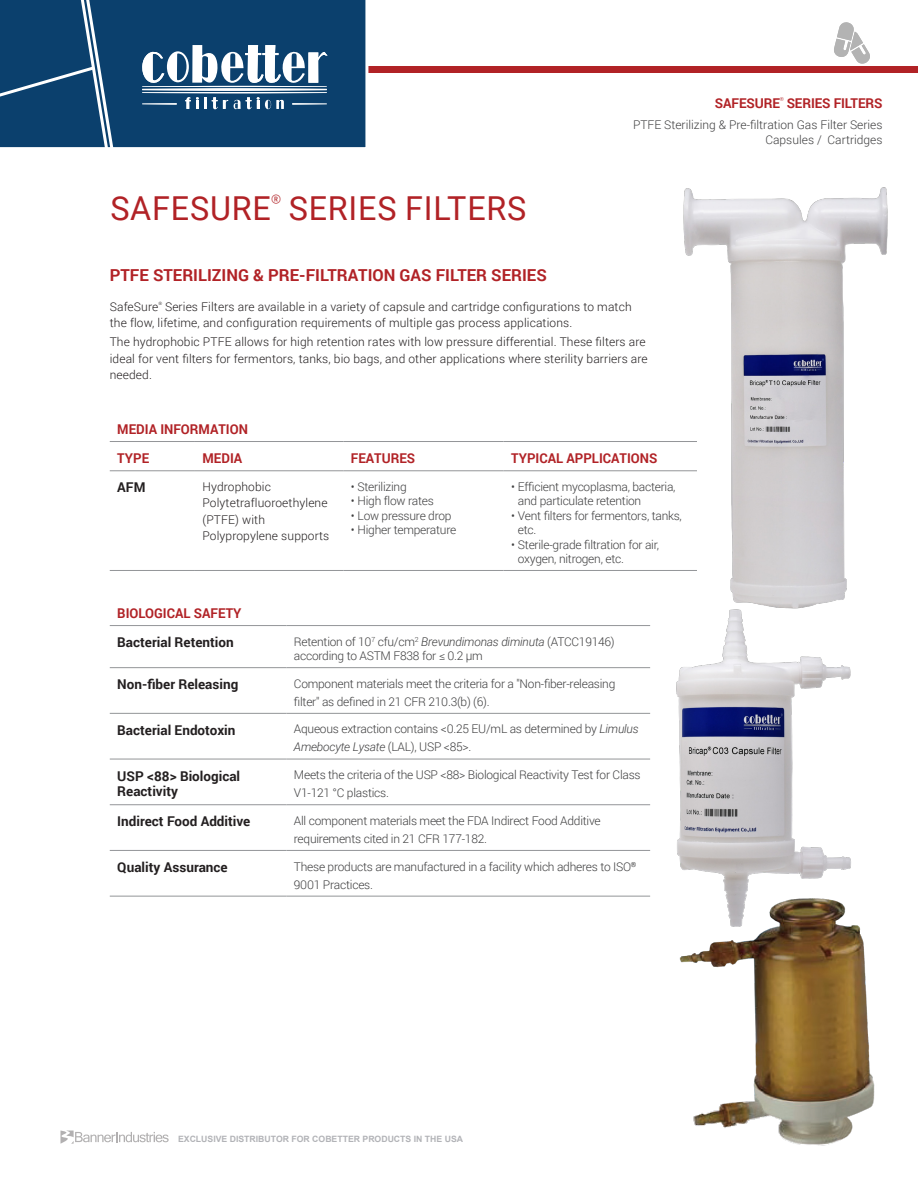
<style>
.page{position:relative;width:918px;height:1188px;background:#fff}
.page>*{position:absolute;margin:0;border:0;box-sizing:border-box;transform-origin:0 0}
.t1{font:33px "Roboto";letter-spacing:.025em;color:#b12226}
.t2{font:700 16.5px "Roboto";color:#b12226}
.t3{font:700 13.5px/15px "Roboto";color:#231f20}
.t4{font:700 13.5px/29.2px "Roboto";color:#b12226}
.t5{font:300 12px/18px "Roboto";letter-spacing:-.02em;color:#3e3e3f}
.t6{font:300 12px/16.5px "Roboto";letter-spacing:.01em;color:#231f20}
.t7{font:300 12px/14.4px "Roboto";color:#3e3e3f;text-align:right}
.t8{font:700 8.7px "Arial";color:#b2b3b7}
.s1{font-style:italic}
</style>
<div class="page">
<img style="left:679px;top:187px;width:209px;height:415px">
<img style="left:676px;top:602px;width:175px;height:288px">
<div style="left:330px;top:66px;width:588px;height:7px;background:#b12226"></div>
<div style="left:119px;top:0;width:249px;height:148px;background:#0b406d"></div>
<svg style="left:0;top:0;width:119px;height:148px;background:#1c4d77"></svg>
<svg style="left:142px;top:45px;width:186px;height:65px"></svg>
<svg style="left:60px;top:1131px;width:109px;height:13px"></svg>
<hr style="left:110px;top:441px;width:85px;height:1px;background:#939598">
<hr style="left:195px;top:441px;width:148px;height:1px;background:#939598">
<hr style="left:343px;top:441px;width:161px;height:1px;background:#939598">
<hr style="left:504px;top:441px;width:193px;height:1px;background:#939598">
<hr style="left:110px;top:470px;width:85px;height:1px;background:#939598">
<hr style="left:195px;top:470px;width:148px;height:1px;background:#939598">
<hr style="left:343px;top:470px;width:161px;height:1px;background:#939598">
<hr style="left:504px;top:470px;width:193px;height:1px;background:#939598">
<hr style="left:195px;top:570px;width:148px;height:1px;background:#939598">
<hr style="left:343px;top:570px;width:161px;height:1px;background:#939598">
<hr style="left:110px;top:570px;width:85px;height:1px;background:#939598">
<hr style="left:504px;top:570px;width:193px;height:1px;background:#939598">
<svg style="left:834px;top:22px;width:36px;height:42px"></svg>
<img style="left:679px;top:890px;width:196px;height:256px">
<hr style="left:286px;top:625px;width:364px;height:1px;background:#939598">
<hr style="left:286px;top:667px;width:364px;height:1px;background:#939598">
<hr style="left:286px;top:713px;width:364px;height:1px;background:#939598">
<hr style="left:286px;top:759px;width:364px;height:1px;background:#939598">
<hr style="left:286px;top:804px;width:364px;height:1px;background:#939598">
<hr style="left:286px;top:850px;width:364px;height:1px;background:#939598">
<hr style="left:286px;top:896px;width:364px;height:1px;background:#939598">
<hr style="left:110px;top:625px;width:176px;height:1px;background:#939598">
<hr style="left:110px;top:667px;width:176px;height:1px;background:#939598">
<hr style="left:110px;top:713px;width:176px;height:1px;background:#939598">
<hr style="left:110px;top:759px;width:176px;height:1px;background:#939598">
<hr style="left:110px;top:804px;width:176px;height:1px;background:#939598">
<hr style="left:110px;top:850px;width:176px;height:1px;background:#939598">
<hr style="left:110px;top:896px;width:176px;height:1px;background:#939598">
<p class="t4" style="left:715px;top:88px;width:169px">SAFESURE<sup>®</sup> SERIES FILTERS</p>
<h1 class="t1" style="left:110px;top:186px;width:418px">SAFESURE<sup>®</sup> SERIES FILTERS</h1>
<p class="t7" style="left:633px;top:117px;width:251px">PTFE Sterilizing &amp; Pre-filtration Gas Filter Series<br>Capsules / Cartridges</p>
<h2 class="t2" style="left:110px;top:263px;width:439px">PTFE STERILIZING &amp; PRE-FILTRATION GAS FILTER SERIES</h2>
<p class="t6" style="left:110px;top:298px;width:523px">SafeSure<sup>®</sup> Series Filters are available in a variety of capsule and cartridge configurations to match the flow, lifetime, and configuration requirements of multiple gas process applications.</p>
<p class="t6" style="left:110px;top:333px;width:540px">The hydrophobic PTFE allows for high retention rates with low pressure differential. These filters are ideal for vent filters for fermentors, tanks, bio bags, and other applications where sterility barriers are needed.</p>
<p class="t4" style="left:117px;top:414px;width:132px">MEDIA INFORMATION<br>TYPE</p>
<p class="t4" style="left:202px;top:443px;width:41px">MEDIA</p>
<p class="t4" style="left:351px;top:443px;width:66px">FEATURES</p>
<p class="t4" style="left:511px;top:443px;width:148px">TYPICAL APPLICATIONS</p>
<p class="t3" style="left:117px;top:480px;width:30px">AFM</p>
<p class="t6" style="left:202px;top:478px;width:128px">Hydrophobic<br>Polytetrafluoroethylene (PTFE) with<br>Polypropylene supports</p>
<p class="t5" style="left:351px;top:477px;width:57px">• Sterilizing</p>
<p class="t5" style="left:351px;top:492px;width:85px">• High flow rates</p>
<p class="t5" style="left:351px;top:506px;width:102px">• Low pressure drop</p>
<p class="t5" style="left:351px;top:520px;width:107px">• Higher temperature</p>
<p class="t5" style="left:518px;top:479px;width:159px;line-height:14.4px;text-indent:-7px">• Efficient mycoplasma, bacteria, and particulate retention</p>
<p class="t5" style="left:518px;top:508px;width:165px;line-height:14.4px;text-indent:-7px">• Vent filters for fermentors, tanks, etc.</p>
<p class="t5" style="left:518px;top:537px;width:143px;line-height:14.4px;text-indent:-7px">• Sterile-grade filtration for air, oxygen, nitrogen, etc.</p>
<p class="t4" style="left:117px;top:598px;width:126px">BIOLOGICAL SAFETY</p>
<p class="t3" style="left:117px;top:634px;width:118px">Bacterial Retention</p>
<p class="t5" style="left:294px;top:634px;width:322px;line-height:14.4px">Retention of 10<sup>7</sup> cfu/cm<sup>2</sup> <span class="s1">Brevundimonas diminuta</span> (ATCC19146) according to ASTM F838 for ≤ 0.2 µm</p>
<p class="t3" style="left:117px;top:677px;width:123px">Non-fiber Releasing</p>
<p class="t5" style="left:294px;top:674px;width:323px">Component materials meet the criteria for a "Non-fiber-releasing filter" as defined in 21 CFR 210.3(b) (6).</p>
<p class="t3" style="left:117px;top:722px;width:120px">Bacterial Endotoxin</p>
<p class="t5" style="left:294px;top:720px;width:346px">Aqueous extraction contains &lt;0.25 EU/mL as determined by <span class="s1">Limulus<br>Amebocyte Lysate</span> (LAL), USP &lt;85&gt;.</p>
<p class="t3" style="left:117px;top:768px;width:124px">USP &lt;88&gt; Biological<br>Reactivity</p>
<p class="t5" style="left:294px;top:766px;width:348px">Meets the criteria of the USP &lt;88&gt; Biological Reactivity Test for Class<br>V1-121 °C plastics.</p>
<p class="t3" style="left:117px;top:814px;width:135px">Indirect Food Additive</p>
<p class="t5" style="left:294px;top:811px;width:308px">All component materials meet the FDA Indirect Food Additive requirements cited in 21 CFR 177-182.</p>
<p class="t3" style="left:117px;top:859px;width:112px">Quality Assurance</p>
<p class="t5" style="left:294px;top:857px;width:344px">These products are manufactured in a facility which adheres to ISO<sup>®<br></sup>9001 Practices.</p>
<p class="t8" style="left:178px;top:1133px;width:287px">EXCLUSIVE DISTRIBUTOR FOR COBETTER PRODUCTS IN THE USA</p>
</div>
